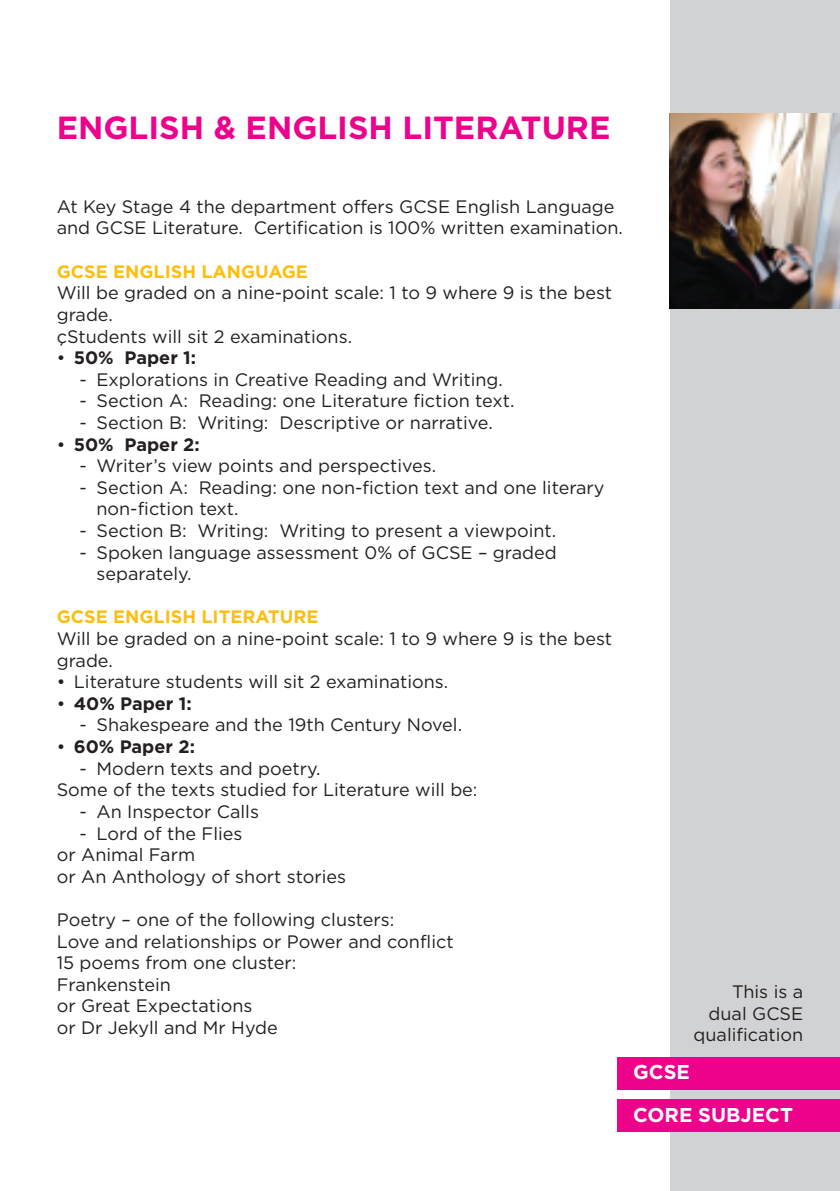
<style>
.page{position:relative;width:840px;height:1191px;background:#fff}
.page>*{position:absolute;margin:0;border:0;box-sizing:border-box;transform-origin:0 0}
.t1{font:700 32px "Gotham HTF";color:#ed028c}
.t2{font:700 20px "Gotham HTF";color:#fff}
.t3{font:18px/21.6px "Gotham HTF";color:#231f20}
.t4{font:700 18px "Gotham HTF";color:#231f20}
.t5{font:700 18px "Gotham HTF";color:#fdbe12}
.s1{font-weight:400}
</style>
<div class="page">
<div style="left:669px;top:0;width:170px;height:1191px;background:#d1d2d4"></div>
<div style="left:616px;top:1099px;width:223px;height:32px;background:#ed028c"></div>
<div style="left:616px;top:1056px;width:223px;height:33px;background:#ed028c"></div>
<img style="left:669px;top:113px;width:170px;height:195px">
<h1 class="t1" style="left:57px;top:109px;width:555px">ENGLISH &amp; ENGLISH LITERATURE</h1>
<p class="t3" style="left:57px;top:196px;width:567px">At Key Stage 4 the department offers GCSE English Language and GCSE Literature. Certification is 100% written examination.</p>
<p class="t5" style="left:57px;top:261px;width:253px">GCSE ENGLISH LANGUAGE</p>
<p class="t3" style="left:57px;top:282px;width:556px">Will be graded on a nine-point scale: 1 to 9 where 9 is the best grade.<br>çStudents will sit 2 examinations.</p>
<p class="t4" style="left:57px;top:347px;width:141px"><span class="s1">•</span> 50% Paper 1:</p>
<p class="t3" style="left:79px;top:369px;width:425px">- Explorations in Creative Reading and Writing.</p>
<p class="t3" style="left:79px;top:390px;width:436px">- Section A: Reading: one Literature fiction text.</p>
<p class="t3" style="left:79px;top:412px;width:414px">- Section B: Writing: Descriptive or narrative.</p>
<p class="t4" style="left:57px;top:434px;width:144px"><span class="s1">•</span> 50% Paper 2:</p>
<p class="t3" style="left:79px;top:455px;width:358px">- Writer’s view points and perspectives.</p>
<p class="t3" style="left:96px;top:477px;width:509px;text-indent:-17px">- Section A: Reading: one non-fiction text and one literary non-fiction text.</p>
<p class="t3" style="left:79px;top:520px;width:478px">- Section B: Writing: Writing to present a viewpoint.</p>
<p class="t3" style="left:96px;top:541px;width:461px;text-indent:-17px">- Spoken language assessment 0% of GCSE – graded separately.</p>
<p class="t5" style="left:57px;top:606px;width:263px">GCSE ENGLISH LITERATURE</p>
<p class="t3" style="left:57px;top:628px;width:556px">Will be graded on a nine-point scale: 1 to 9 where 9 is the best grade.</p>
<p class="t3" style="left:57px;top:671px;width:393px">• Literature students will sit 2 examinations.</p>
<p class="t4" style="left:57px;top:693px;width:136px"><span class="s1">•</span> 40% Paper 1:</p>
<p class="t3" style="left:79px;top:714px;width:384px">- Shakespeare and the 19th Century Novel.</p>
<p class="t4" style="left:57px;top:736px;width:140px"><span class="s1">•</span> 60% Paper 2:</p>
<p class="t3" style="left:57px;top:757px;width:422px;text-indent:23px">- Modern texts and poetry.<br>Some of the texts studied for Literature will be:</p>
<p class="t3" style="left:79px;top:801px;width:181px">- An Inspector Calls</p>
<p class="t3" style="left:57px;top:822px;width:291px;text-indent:23px">- Lord of the Flies<br>or Animal Farm<br>or An Anthology of short stories</p>
<p class="t3" style="left:57px;top:909px;width:398px">Poetry – one of the following clusters:<br>Love and relationships or Power and conflict<br>15 poems from one cluster:<br>Frankenstein<br>or Great Expectations<br>or Dr Jekyll and Mr Hyde</p>
<p class="t3" style="left:693px;top:981px;width:111px;text-align:right">This is a dual GCSE qualification</p>
<p class="t2" style="left:632px;top:1060px;width:58px">GCSE</p>
<p class="t2" style="left:632px;top:1103px;width:161px">CORE SUBJECT</p>
</div>
